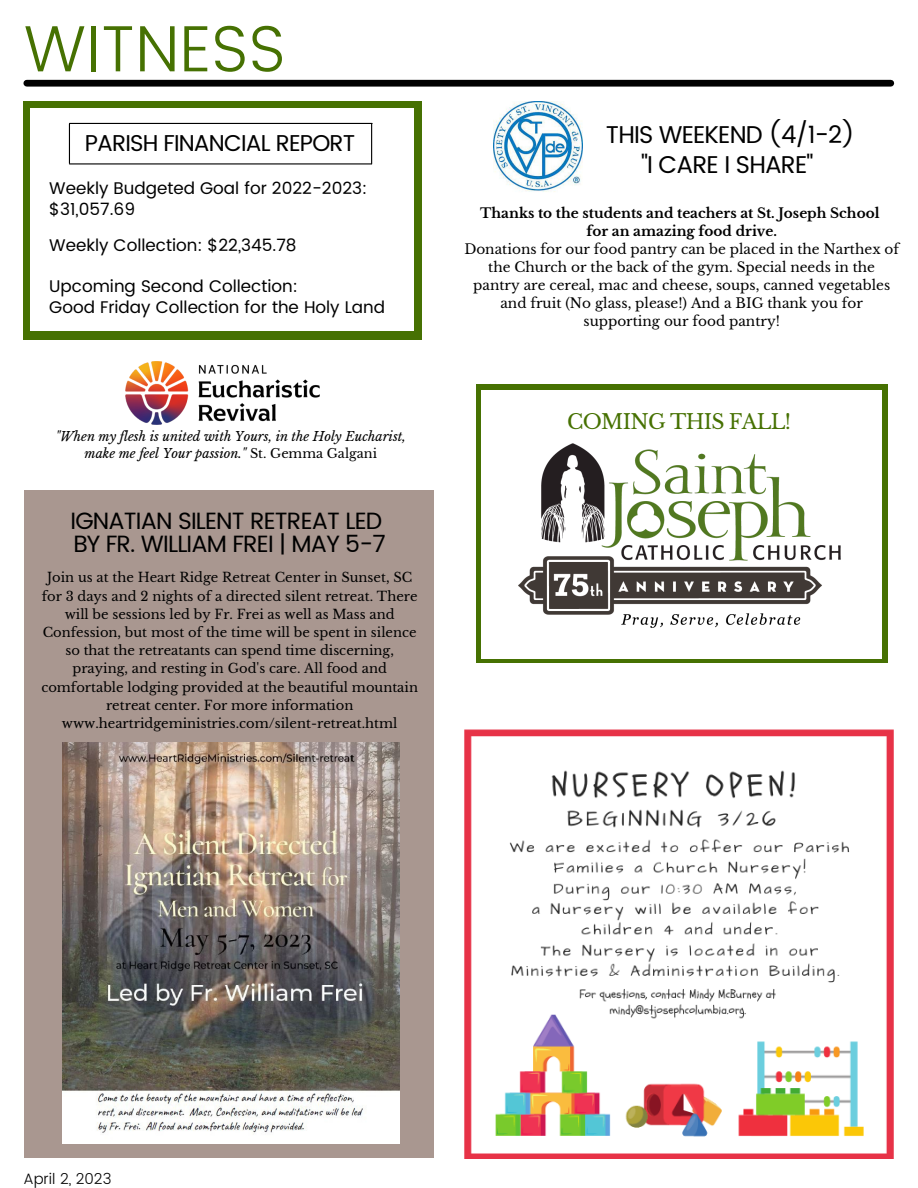
<style>
.page{position:relative;width:918px;height:1188px;background:#fff}
.page>*{position:absolute;margin:0;border:0;box-sizing:border-box;transform-origin:0 0}
.t1{font:300 65.4px "Poppins";color:#467102}
.t2{font:24.3px/29.2px "Poppins";letter-spacing:-.035em;color:#000;text-align:center}
.t3{font:23.55px/23px "Poppins";letter-spacing:-.035em;color:#000}
.t4{font:22.95px "Poppins";letter-spacing:-.035em;color:#000}
.t5{font:20.25px "Libre Baskerville";letter-spacing:-.035em;color:#467102}
.t6{font:16.95px/20.7px "Poppins";color:#000}
.t7{font:300 15px "Poppins";color:#000}
.t8{font:13.65px/18px "Libre Baskerville";color:#000;text-align:center}
.t9{font:700 13.65px/18px "Libre Baskerville";color:#000;text-align:center}
.t10{font:13.05px/18.1px "Libre Baskerville";color:#000;text-align:center}
.t11{font:italic 12.75px/17.1px "Libre Baskerville";color:#000;text-align:center}
.s1{font-style:normal}
</style>
<div class="page">
<div style="left:27px;top:80px;width:864px;height:7px;background:#000"></div>
<div style="left:23px;top:101px;width:399px;height:239px;background:#467102"></div>
<div style="left:31px;top:108px;width:383px;height:222px;background:#fff"></div>
<hr style="left:69px;top:123px;width:303px;height:1px;background:#000">
<hr style="left:69px;top:163px;width:302px;height:1px;background:#000">
<hr style="left:69px;top:124px;width:1px;height:39px;background:#000">
<hr style="left:371px;top:124px;width:1px;height:40px;background:#000">
<img style="left:493px;top:101px;width:89px;height:91px">
<img style="left:464px;top:729px;width:430px;height:429px">
<img style="left:125px;top:361px;width:195px;height:63px">
<div style="left:476px;top:384px;width:412px;height:279px;background:#467102"></div>
<div style="left:481px;top:390px;width:401px;height:268px;background:#fff"></div>
<img style="left:519px;top:444px;width:321px;height:183px">
<div style="left:25px;top:490px;width:409px;height:668px;background:#a99790"></div>
<img style="left:63px;top:743px;width:336px;height:400px">
<h1 class="t1" style="left:23px;top:11px;width:264px">WITNESS</h1>
<h3 class="t4" style="left:85px;top:130px;width:272px">PARISH FINANCIAL REPORT</h3>
<p class="t6" style="left:49px;top:178px;width:319px">Weekly Budgeted Goal for 2022-2023: $31,057.69</p>
<p class="t6" style="left:49px;top:235px;width:249px">Weekly Collection: $22,345.78</p>
<p class="t6" style="left:49px;top:276px;width:337px">Upcoming Second Collection:<br>Good Friday Collection for the Holy Land</p>
<p class="t11" style="left:56px;top:428px;width:352px">"When my flesh is united with Yours, in the Holy Eucharist, make me feel Your passion." <span class="s1">St. Gemma Galgani</span></p>
<h3 class="t3" style="left:71px;top:509px;width:317px">IGNATIAN SILENT RETREAT LED<br>BY FR. WILLIAM FREI | MAY 5-7</h3>
<p class="t10" style="left:41px;top:569px;width:378px">Join us at the Heart Ridge Retreat Center in Sunset, SC for 3 days and 2 nights of a directed silent retreat. There will be sessions led by Fr. Frei as well as Mass and Confession, but most of the time will be spent in silence so that the retreatants can spend time discerning, praying, and resting in God's care. All food and comfortable lodging provided at the beautiful mountain retreat center. For more information www.heartridgeministries.com/silent-retreat.html</p>
<h2 class="t2" style="left:606px;top:120px;width:251px">THIS WEEKEND (4/1-2) "I CARE I SHARE"</h2>
<p class="t9" style="left:480px;top:204px;width:401px">Thanks to the students and teachers at St. Joseph School for an amazing food drive.</p>
<p class="t8" style="left:464px;top:240px;width:436px">Donations for our food pantry can be placed in the Narthex of the Church or the back of the gym. Special needs in the pantry are cereal, mac and cheese, soups, canned vegetables and fruit (No glass, please!) And a BIG thank you for supporting our food pantry!</p>
<h3 class="t5" style="left:567px;top:410px;width:225px">COMING THIS FALL!</h3>
<p class="t7" style="left:23px;top:1170px;width:90px">April 2, 2023</p>
</div>
